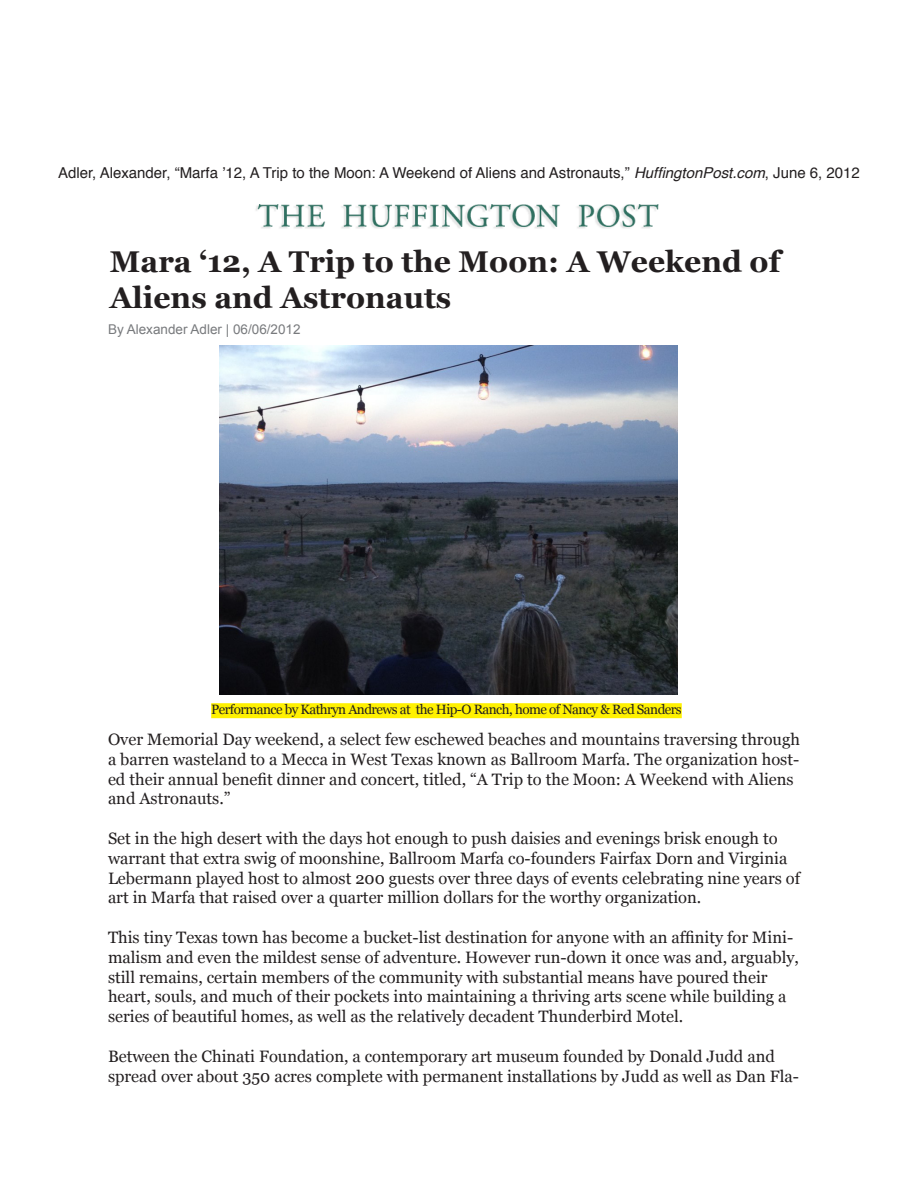
<style>
.page{position:relative;width:918px;height:1188px;background:#fff}
.page>*{position:absolute;margin:0;border:0;box-sizing:border-box;transform-origin:0 0}
.t1{font:700 30px/36px "Georgia";color:#231f20}
.t2{font:16.5px/19.8px "Georgia";color:#231f20}
.t3{font:15px "Helvetica";color:#231f20}
.t4{font:13.5px "Georgia";letter-spacing:-.04em;color:#231f20}
.t5{font:13.5px "Arial";color:#787a7d}
.s1{font-style:italic}
</style>
<div class="page">
<img style="left:256px;top:204px;width:403px;height:25px">
<img style="left:219px;top:346px;width:459px;height:348px">
<div style="left:211px;top:703px;width:471px;height:15px;background:#fff101"></div>
<p class="t3" style="left:58px;top:162px;width:803px">Adler, Alexander, “Marfa ’12, A Trip to the Moon: A Weekend of Aliens and Astronauts,” <span class="s1">HuffingtonPost.com</span>, June 6, 2012</p>
<p class="t1" style="left:110px;top:244px;width:672px">Mara ‘12, A Trip to the Moon: A Weekend of<br>Aliens and Astronauts</p>
<p class="t5" style="left:108px;top:320px;width:194px">By Alexander Adler | 06/06/2012</p>
<p class="t4" style="left:211px;top:701px;width:472px">Performance by Kathryn Andrews at the Hip-O Ranch, home of Nancy &amp; Red Sanders</p>
<p class="t2" style="left:108px;top:730px;width:694px">Over Memorial Day weekend, a select few eschewed beaches and mountains traversing through a barren wasteland to a Mecca in West Texas known as Ballroom Marfa. The organization host&shy;ed their annual benefit dinner and concert, titled, “A Trip to the Moon: A Weekend with Aliens and Astronauts.”</p>
<p class="t2" style="left:108px;top:829px;width:694px">Set in the high desert with the days hot enough to push daisies and evenings brisk enough to warrant that extra swig of moonshine, Ballroom Marfa co-founders Fairfax Dorn and Virginia Lebermann played host to almost 200 guests over three days of events celebrating nine years of art in Marfa that raised over a quarter million dollars for the worthy organization.</p>
<p class="t2" style="left:108px;top:928px;width:692px">This tiny Texas town has become a bucket-list destination for anyone with an affinity for Mini&shy;malism and even the mildest sense of adventure. However run-down it once was and, arguably, still remains, certain members of the community with substantial means have poured their heart, souls, and much of their pockets into maintaining a thriving arts scene while building a series of beautiful homes, as well as the relatively decadent Thunderbird Motel.</p>
<p class="t2" style="left:108px;top:1047px;width:693px">Between the Chinati Foundation, a contemporary art museum founded by Donald Judd and spread over about 350 acres complete with permanent installations by Judd as well as Dan Fla-</p>
</div>
